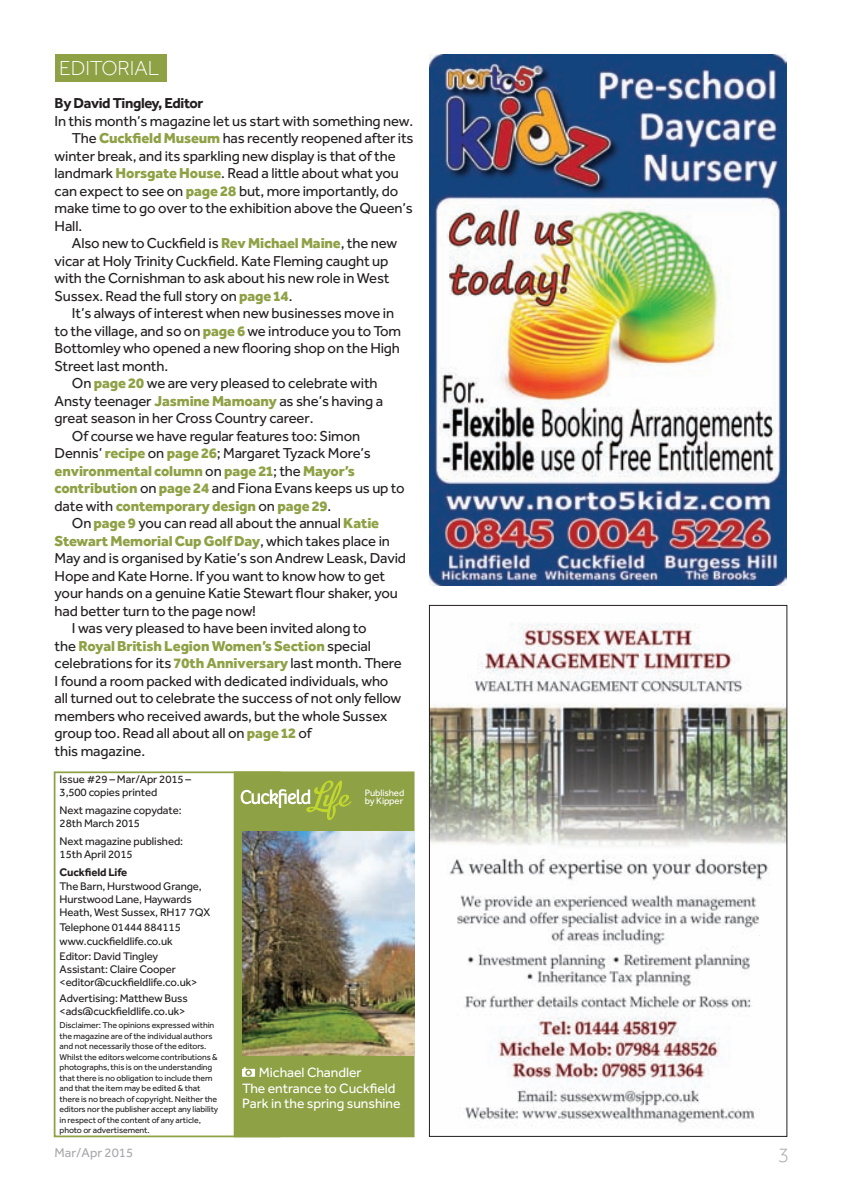
<style>
.page{position:relative;width:844px;height:1191px;background:#fff}
.page>*{position:absolute;margin:0;border:0;box-sizing:border-box;transform-origin:0 0}
.t1{font:300 21px "Effra";letter-spacing:-.005em;color:#fff}
.t2{font:300 21px "Effra";color:#a8a9ad}
.t3{font:14.88px "Effra";letter-spacing:-.01em;color:#231f20}
.t4{font:800 14.88px "Effra";letter-spacing:-.01em;color:#8ea145}
.t5{font:700 14.88px "Effra";letter-spacing:-.025em;color:#231f20}
.t6{font:14px/15.8px "Effra";letter-spacing:-.005em;color:#fff}
.t7{font:13.12px "Effra";color:#a8a9ad}
.t8{font:11.38px/13.1px "Effra";letter-spacing:-.01em;color:#231f20}
.t9{font:700 11.38px "Effra";letter-spacing:-.01em;color:#231f20}
.t10{font:9.62px/8.8px "Effra";letter-spacing:-.01em;color:#fff}
.t11{font:8.75px/10.5px "Effra";letter-spacing:-.01em;color:#231f20}
.s1{font-weight:800;color:#8ea145}
.s2{font-weight:400;color:#231f20}
</style>
<div class="page">
<img style="left:429px;top:55px;width:357px;height:530px">
<img style="left:431px;top:623px;width:354px;height:502px">
<div style="left:55px;top:55px;width:111px;height:27px;background:#8ea145"></div>
<div style="left:54px;top:771px;width:226px;height:366px;border:2px solid #8ea145"></div>
<div style="left:234px;top:771px;width:180px;height:366px;background:#8ea145"></div>
<img style="left:242px;top:832px;width:172px;height:223px">
<svg style="left:242px;top:1067px;width:13px;height:9px"></svg>
<svg style="left:240px;top:780px;width:111px;height:40px"></svg>
<h1 class="t1" style="left:59px;top:57px;width:101px">EDITORIAL</h1>
<p class="t5" style="left:55px;top:94px;width:150px">By David Tingley, Editor</p>
<p class="t3" style="left:55px;top:112px;width:360px">In this month’s magazine let us start with something new.</p>
<p class="t3" style="left:72px;top:129px;width:343px">The <span class="s1">Cuckfield Museum</span> has recently reopened after its</p>
<p class="t3" style="left:55px;top:147px;width:342px">winter break, and its sparkling new display is that of the</p>
<p class="t3" style="left:55px;top:164px;width:346px">landmark <span class="s1">Horsgate House</span>. Read a little about what you</p>
<p class="t3" style="left:55px;top:182px;width:345px">can expect to see on <span class="s1">page 28</span> but, more importantly, do</p>
<p class="t3" style="left:55px;top:199px;width:359px">make time to go over to the exhibition above the Queen’s</p>
<p class="t3" style="left:55px;top:217px;width:29px">Hall.</p>
<p class="t3" style="left:72px;top:234px;width:326px">Also new to Cuckfield is <span class="s1">Rev Michael Maine</span>, the new</p>
<p class="t3" style="left:55px;top:252px;width:335px">vicar at Holy Trinity Cuckfield. Kate Fleming caught up</p>
<p class="t3" style="left:55px;top:269px;width:336px">with the Cornishman to ask about his new role in West</p>
<p class="t3" style="left:55px;top:287px;width:239px">Sussex. Read the full story on <span class="s1">page 14</span>.</p>
<p class="t3" style="left:72px;top:304px;width:323px">It’s always of interest when new businesses move in</p>
<p class="t3" style="left:55px;top:322px;width:348px">to the village, and so on <span class="s1">page 6</span> we introduce you to Tom</p>
<p class="t3" style="left:55px;top:339px;width:347px">Bottomley who opened a new flooring shop on the High</p>
<p class="t3" style="left:55px;top:357px;width:115px">Street last month.</p>
<p class="t3" style="left:72px;top:374px;width:307px">On <span class="s1">page 20</span> we are very pleased to celebrate with</p>
<p class="t3" style="left:55px;top:392px;width:330px">Ansty teenager <span class="s1">Jasmine Mamoany</span> as she’s having a</p>
<p class="t3" style="left:55px;top:409px;width:260px">great season in her Cross Country career.</p>
<p class="t3" style="left:72px;top:427px;width:290px">Of course we have regular features too: Simon</p>
<p class="t3" style="left:55px;top:444px;width:318px">Dennis’ <span class="s1">recipe</span> on <span class="s1">page 26</span>; Margaret Tyzack More’s</p>
<p class="t4" style="left:55px;top:461px;width:302px">environmental column <span class="s2">on</span> page 21<span class="s2">; the</span> Mayor’s</p>
<p class="t3" style="left:55px;top:479px;width:351px"><span class="s1">contribution</span> on <span class="s1">page 24</span> and Fiona Evans keeps us up to</p>
<p class="t4" style="left:55px;top:496px;width:278px"><span class="s2">date with</span> contemporary design <span class="s2">on</span> page 29<span class="s2">.</span></p>
<p class="t3" style="left:72px;top:514px;width:309px">On <span class="s1">page 9</span> you can read all about the annual <span class="s1">Katie</span></p>
<p class="t4" style="left:55px;top:531px;width:337px">Stewart Memorial Cup Golf Day<span class="s2">, which takes place in</span></p>
<p class="t3" style="left:55px;top:549px;width:353px">May and is organised by Katie’s son Andrew Leask, David</p>
<p class="t3" style="left:55px;top:567px;width:332px">Hope and Kate Horne. If you want to know how to get</p>
<p class="t3" style="left:55px;top:584px;width:345px">your hands on a genuine Katie Stewart flour shaker, you</p>
<p class="t3" style="left:55px;top:602px;width:203px">had better turn to the page now!</p>
<p class="t3" style="left:72px;top:619px;width:296px">I was very pleased to have been invited along to</p>
<p class="t4" style="left:55px;top:636px;width:318px"><span class="s2">the</span> Royal British Legion Women’s Section <span class="s2">special</span></p>
<p class="t3" style="left:55px;top:654px;width:348px">celebrations for its <span class="s1">70th Anniversary</span> last month. There</p>
<p class="t3" style="left:55px;top:672px;width:335px">I found a room packed with dedicated individuals, who</p>
<p class="t3" style="left:55px;top:689px;width:348px">all turned out to celebrate the success of not only fellow</p>
<p class="t3" style="left:55px;top:707px;width:334px">members who received awards, but the whole Sussex</p>
<p class="t3" style="left:55px;top:724px;width:258px">group too. Read all about all on <span class="s1">page 12</span> of</p>
<p class="t3" style="left:55px;top:742px;width:92px">this magazine.</p>
<p class="t8" style="left:60px;top:772px;width:133px">Issue #29 – Mar/Apr 2015 –<br>3,500 copies printed</p>
<p class="t8" style="left:60px;top:803px;width:124px">Next magazine copydate:<br>28th March 2015</p>
<p class="t8" style="left:60px;top:834px;width:125px">Next magazine published:<br>15th April 2015</p>
<p class="t9" style="left:60px;top:865px;width:69px">Cuckfield Life</p>
<p class="t8" style="left:60px;top:879px;width:152px">The Barn, Hurstwood Grange,<br>Hurstwood Lane, Haywards<br>Heath, West Sussex, RH17 7QX</p>
<p class="t8" style="left:60px;top:921px;width:123px">Telephone 01444 884115 www.cuckfieldlife.co.uk</p>
<p class="t8" style="left:60px;top:949px;width:139px">Editor: David Tingley<br>Assistant: Claire Cooper &lt;editor@cuckfieldlife.co.uk&gt;</p>
<p class="t8" style="left:60px;top:991px;width:130px">Advertising: Matthew Buss &lt;ads@cuckfieldlife.co.uk&gt;</p>
<p class="t11" style="left:60px;top:1019px;width:160px">Disclaimer: The opinions expressed within the magazine are of the individual authors and not necessarily those of the editors.<br>Whilst the editors welcome contributions &amp; photographs, this is on the understanding that there is no obligation to include them and that the item may be edited &amp; that there is no breach of copyright. Neither the editors nor the publisher accept any liability in respect of the content of any article, photo or advertisement.</p>
<p class="t10" style="left:364px;top:787px;width:41px">Published by Kipper</p>
<p class="t6" style="left:242px;top:1064px;width:160px;text-indent:17px">Michael Chandler<br>The entrance to Cuckfield<br>Park in the spring sunshine</p>
<p class="t7" style="left:55px;top:1144px;width:80px">Mar/Apr 2015</p>
<h1 class="t2" style="left:777px;top:1143px;width:13px">3</h1>
</div>
